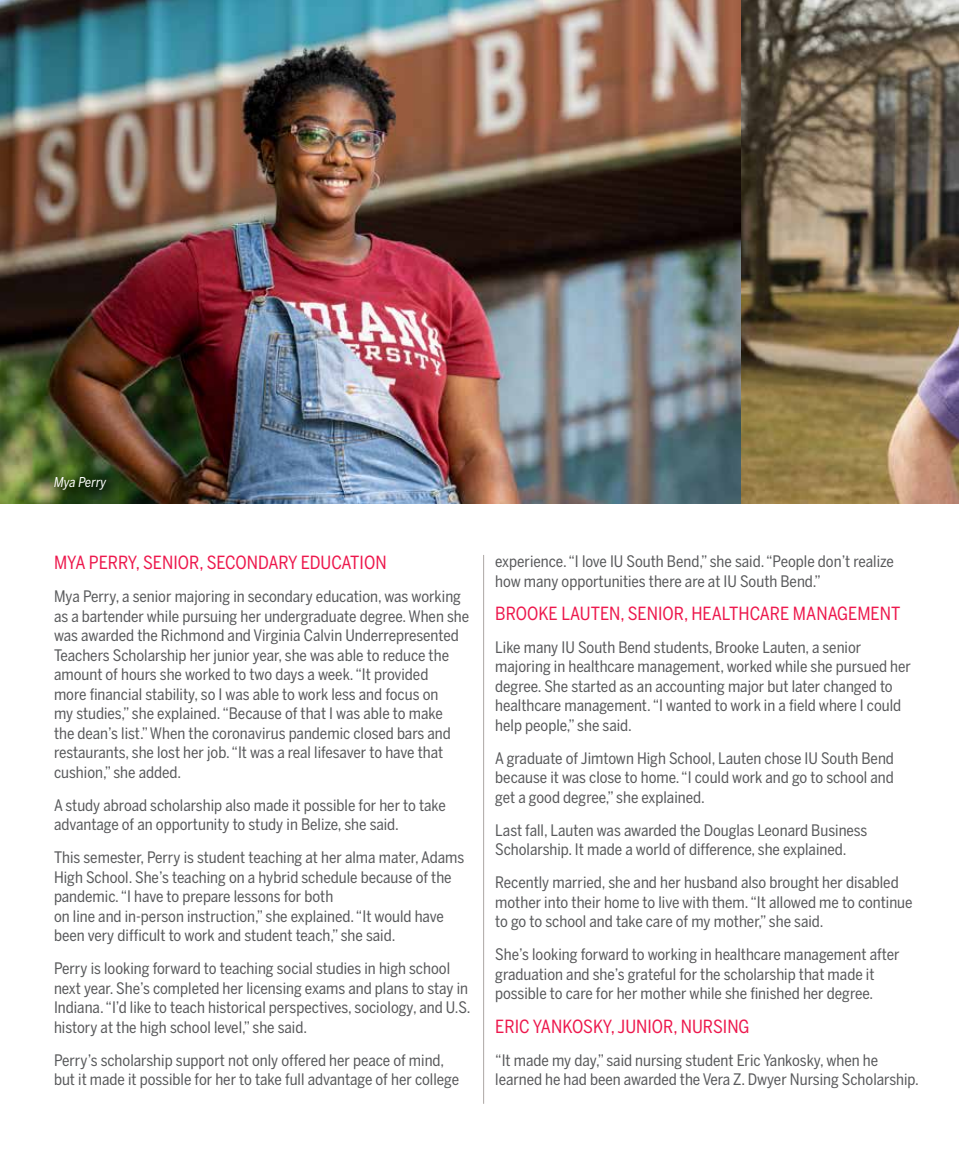
<style>
.page{position:relative;width:959px;height:1175px;background:#fff}
.page>*{position:absolute;margin:0;border:0;box-sizing:border-box;transform-origin:0 0}
.t1{font:18px "Benton Sans Cond";color:#ed174c}
.t2{font:15.75px/19.5px "Benton Sans Cond";color:#58595b}
.t3{font:italic 13.5px "Benton Sans Cond";color:#fff}
</style>
<div class="page">
<hr style="left:483px;top:555px;width:1px;height:548px;background:#ada7a4">
<img style="left:0;top:0;width:958px;height:503px">
<svg style="left:51px;top:473px;width:67px;height:29px;background:#284316"></svg>
<p class="t3" style="left:54px;top:474px;width:54px">Mya Perry</p>
<p class="t1" style="left:54px;top:551px;width:334px">MYA PERRY, SENIOR, SECONDARY EDUCATION</p>
<p class="t2" style="left:54px;top:586px;width:416px">Mya Perry, a senior majoring in secondary education, was working as a bartender while pursuing her undergraduate degree. When she was awarded the Richmond and Virginia Calvin Underrepresented Teachers Scholarship her junior year, she was able to reduce the amount of hours she worked to two days a week. “It provided<br>more financial stability, so I was able to work less and focus on<br>my studies,” she explained. “Because of that I was able to make<br>the dean’s list.” When the coronavirus pandemic closed bars and restaurants, she lost her job. “It was a real lifesaver to have that cushion,” she added.</p>
<p class="t2" style="left:54px;top:795px;width:393px">A study abroad scholarship also made it possible for her to take advantage of an opportunity to study in Belize, she said.</p>
<p class="t2" style="left:54px;top:847px;width:412px">This semester, Perry is student teaching at her alma mater, Adams High School. She’s teaching on a hybrid schedule because of the pandemic. “I have to prepare lessons for both<br>on line and in-person instruction,” she explained. “It would have been very difficult to work and student teach,” she said.</p>
<p class="t2" style="left:54px;top:958px;width:418px">Perry is looking forward to teaching social studies in high school next year. She’s completed her licensing exams and plans to stay in Indiana. “I’d like to teach historical perspectives, sociology, and U.S. history at the high school level,” she said.</p>
<p class="t2" style="left:54px;top:1050px;width:406px">Perry’s scholarship support not only offered her peace of mind, but it made it possible for her to take full advantage of her college</p>
<p class="t2" style="left:495px;top:552px;width:400px">experience. “I love IU South Bend,” she said. “People don’t realize how many opportunities there are at IU South Bend.”</p>
<p class="t1" style="left:495px;top:602px;width:406px">BROOKE LAUTEN, SENIOR, HEALTHCARE MANAGEMENT</p>
<p class="t2" style="left:495px;top:637px;width:417px">Like many IU South Bend students, Brooke Lauten, a senior majoring in healthcare management, worked while she pursued her degree. She started as an accounting major but later changed to healthcare management. “I wanted to work in a field where I could help people,” she said.</p>
<p class="t2" style="left:495px;top:748px;width:400px;text-align:justify">A graduate of Jimtown High School, Lauten chose IU South Bend because it was close to home. “I could work and go to school and get a good degree,” she explained.</p>
<p class="t2" style="left:495px;top:820px;width:373px">Last fall, Lauten was awarded the Douglas Leonard Business<br>Scholarship. It made a world of difference, she explained.</p>
<p class="t2" style="left:495px;top:873px;width:419px">Recently married, she and her husband also brought her disabled mother into their home to live with them. “It allowed me to continue to go to school and take care of my mother,” she said.</p>
<p class="t2" style="left:495px;top:945px;width:406px">She’s looking forward to working in healthcare management after graduation and she’s grateful for the scholarship that made it possible to care for her mother while she finished her degree.</p>
<p class="t1" style="left:495px;top:1015px;width:256px">ERIC YANKOSKY, JUNIOR, NURSING</p>
<p class="t2" style="left:495px;top:1050px;width:425px">“It made my day,” said nursing student Eric Yankosky, when he learned he had been awarded the Vera Z. Dwyer Nursing Scholarship.</p>
</div>
